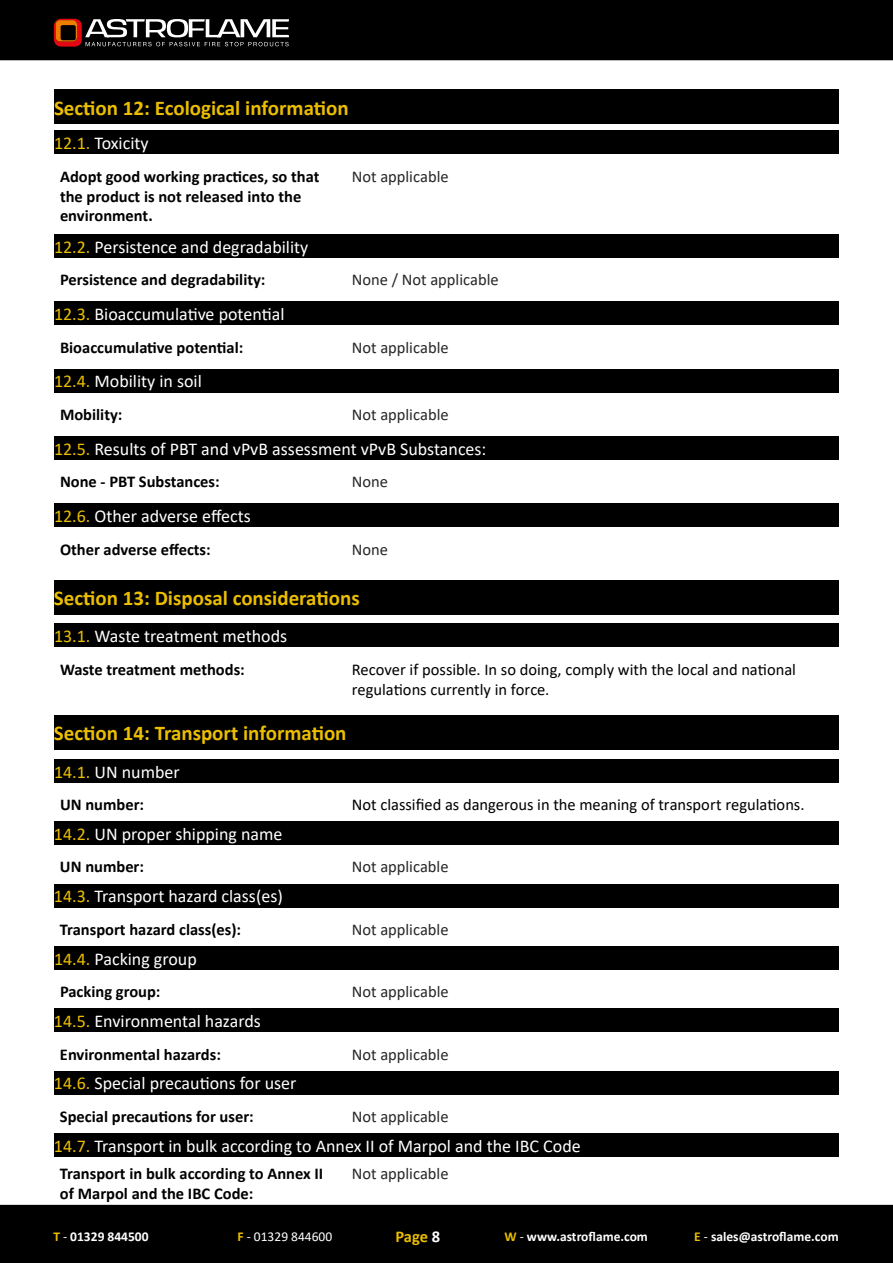
<style>
.page{position:relative;width:893px;height:1263px;background:#fff}
.page>*{position:absolute;margin:0;border:0;box-sizing:border-box;transform-origin:0 0}
.t1{font:700 21px "Calibri";color:#ebbe00}
.t2{font:18px "Calibri";color:#fff}
.t3{font:700 16.5px/19.8px "Calibri";color:#000}
.t4{font:16.5px/19.8px "Calibri";color:#000}
.t5{font:16.5px "Calibri";color:#272727}
.t6{font:700 16.5px "Calibri";color:#ebbe00}
.t7{font:700 13.5px "Calibri";color:#fff}
.t8{font:13.5px "Calibri";color:#fff}
.s1{color:#ebbe00}
.s2{font-weight:400}
.s3{font-weight:700;color:#ebbe00}
.s4{color:#fff}
</style>
<div class="page">
<div style="left:0;top:0;width:893px;height:60px;background:#000"></div>
<div style="left:0;top:1205px;width:893px;height:58px;background:#000"></div>
<svg style="left:54px;top:19px;width:235px;height:28px"></svg>
<div style="left:54px;top:131px;width:785px;height:23px;background:#000"></div>
<div style="left:54px;top:89px;width:785px;height:35px;background:#000"></div>
<div style="left:54px;top:234px;width:785px;height:24px;background:#000"></div>
<div style="left:54px;top:302px;width:785px;height:23px;background:#000"></div>
<div style="left:54px;top:369px;width:785px;height:23px;background:#000"></div>
<div style="left:54px;top:436px;width:785px;height:24px;background:#000"></div>
<div style="left:54px;top:504px;width:785px;height:23px;background:#000"></div>
<div style="left:54px;top:624px;width:785px;height:23px;background:#000"></div>
<div style="left:54px;top:580px;width:785px;height:35px;background:#000"></div>
<div style="left:54px;top:715px;width:785px;height:35px;background:#000"></div>
<div style="left:54px;top:759px;width:785px;height:23px;background:#000"></div>
<div style="left:54px;top:821px;width:785px;height:24px;background:#000"></div>
<div style="left:54px;top:884px;width:785px;height:23px;background:#000"></div>
<div style="left:54px;top:946px;width:785px;height:23px;background:#000"></div>
<div style="left:54px;top:1008px;width:785px;height:24px;background:#000"></div>
<div style="left:54px;top:1071px;width:785px;height:23px;background:#000"></div>
<div style="left:54px;top:1133px;width:785px;height:24px;background:#000"></div>
<p class="t1" style="left:54px;top:93px;width:296px">Section 12: Ecological information</p>
<p class="t2" style="left:54px;top:131px;width:96px"><span class="s1">12.1.</span> Toxicity</p>
<p class="t3" style="left:60px;top:166px;width:261px">Adopt good working practices, so that the product is not released into the environment.</p>
<p class="t5" style="left:352px;top:165px;width:98px">Not applicable</p>
<p class="t2" style="left:54px;top:234px;width:256px"><span class="s1">12.2.</span> Persistence and degradability</p>
<p class="t3" style="left:60px;top:270px;width:207px">Persistence and degradability:</p>
<p class="t5" style="left:352px;top:268px;width:148px">None / Not applicable</p>
<p class="t2" style="left:54px;top:302px;width:232px"><span class="s1">12.3.</span> Bioaccumulative potential</p>
<p class="t3" style="left:60px;top:337px;width:185px">Bioaccumulative potential:</p>
<p class="t5" style="left:352px;top:336px;width:98px">Not applicable</p>
<p class="t2" style="left:54px;top:369px;width:149px"><span class="s1">12.4.</span> Mobility in soil</p>
<p class="t3" style="left:60px;top:404px;width:64px">Mobility:</p>
<p class="t5" style="left:352px;top:403px;width:98px">Not applicable</p>
<p class="t2" style="left:54px;top:436px;width:434px"><span class="s1">12.5.</span> Results of PBT and vPvB assessment vPvB Substances:</p>
<p class="t3" style="left:60px;top:472px;width:161px">None - PBT Substances:</p>
<p class="t5" style="left:352px;top:470px;width:38px">None</p>
<p class="t2" style="left:54px;top:504px;width:198px"><span class="s1">12.6.</span> Other adverse effects</p>
<p class="t3" style="left:60px;top:539px;width:152px">Other adverse effects:</p>
<p class="t5" style="left:352px;top:538px;width:38px">None</p>
<p class="t1" style="left:54px;top:583px;width:307px">Section 13: Disposal considerations</p>
<p class="t2" style="left:54px;top:624px;width:235px"><span class="s1">13.1.</span> Waste treatment methods</p>
<p class="t3" style="left:60px;top:659px;width:186px">Waste treatment methods:</p>
<p class="t4" style="left:352px;top:659px;width:446px">Recover if possible. In so doing, comply with the local and national regulations currently in force.</p>
<p class="t1" style="left:54px;top:718px;width:294px">Section 14: Transport information</p>
<p class="t2" style="left:54px;top:759px;width:127px"><span class="s1">14.1.</span> UN number</p>
<p class="t3" style="left:60px;top:794px;width:86px">UN number:</p>
<p class="t4" style="left:352px;top:794px;width:454px">Not classified as dangerous in the meaning of transport regulations.</p>
<p class="t2" style="left:54px;top:821px;width:230px"><span class="s1">14.2.</span> UN proper shipping name</p>
<p class="t3" style="left:60px;top:857px;width:86px">UN number:</p>
<p class="t5" style="left:352px;top:855px;width:98px">Not applicable</p>
<p class="t2" style="left:54px;top:884px;width:230px"><span class="s1">14.3.</span> Transport hazard class(es)</p>
<p class="t3" style="left:60px;top:919px;width:183px">Transport hazard class(es):</p>
<p class="t5" style="left:352px;top:918px;width:98px">Not applicable</p>
<p class="t2" style="left:54px;top:946px;width:144px"><span class="s1">14.4.</span> Packing group</p>
<p class="t3" style="left:60px;top:981px;width:102px">Packing group:</p>
<p class="t5" style="left:352px;top:980px;width:98px">Not applicable</p>
<p class="t2" style="left:54px;top:1008px;width:208px"><span class="s1">14.5.</span> Environmental hazards</p>
<p class="t3" style="left:60px;top:1044px;width:162px">Environmental hazards:</p>
<p class="t5" style="left:352px;top:1042px;width:98px">Not applicable</p>
<p class="t2" style="left:54px;top:1071px;width:244px"><span class="s1">14.6.</span> Special precautions for user</p>
<p class="t3" style="left:60px;top:1106px;width:195px">Special precautions for user:</p>
<p class="t5" style="left:352px;top:1105px;width:98px">Not applicable</p>
<p class="t2" style="left:54px;top:1133px;width:528px"><span class="s1">14.7.</span> Transport in bulk according to Annex II of Marpol and the IBC Code</p>
<p class="t3" style="left:60px;top:1163px;width:265px">Transport in bulk according to Annex II of Marpol and the IBC Code:</p>
<p class="t5" style="left:352px;top:1162px;width:98px">Not applicable</p>
<p class="t7" style="left:53px;top:1227px;width:97px"><span class="s1">T</span> <span class="s2">-</span> 01329 844500</p>
<p class="t8" style="left:238px;top:1227px;width:96px"><span class="s3">F</span> - 01329 844600</p>
<p class="t6" style="left:395px;top:1225px;width:46px">Page <span class="s4">8</span></p>
<p class="t7" style="left:504px;top:1227px;width:145px"><span class="s1">W</span> <span class="s2">-</span> www.astroflame.com</p>
<p class="t7" style="left:694px;top:1227px;width:146px"><span class="s1">E</span> <span class="s2">-</span> sales@astroflame.com</p>
</div>
